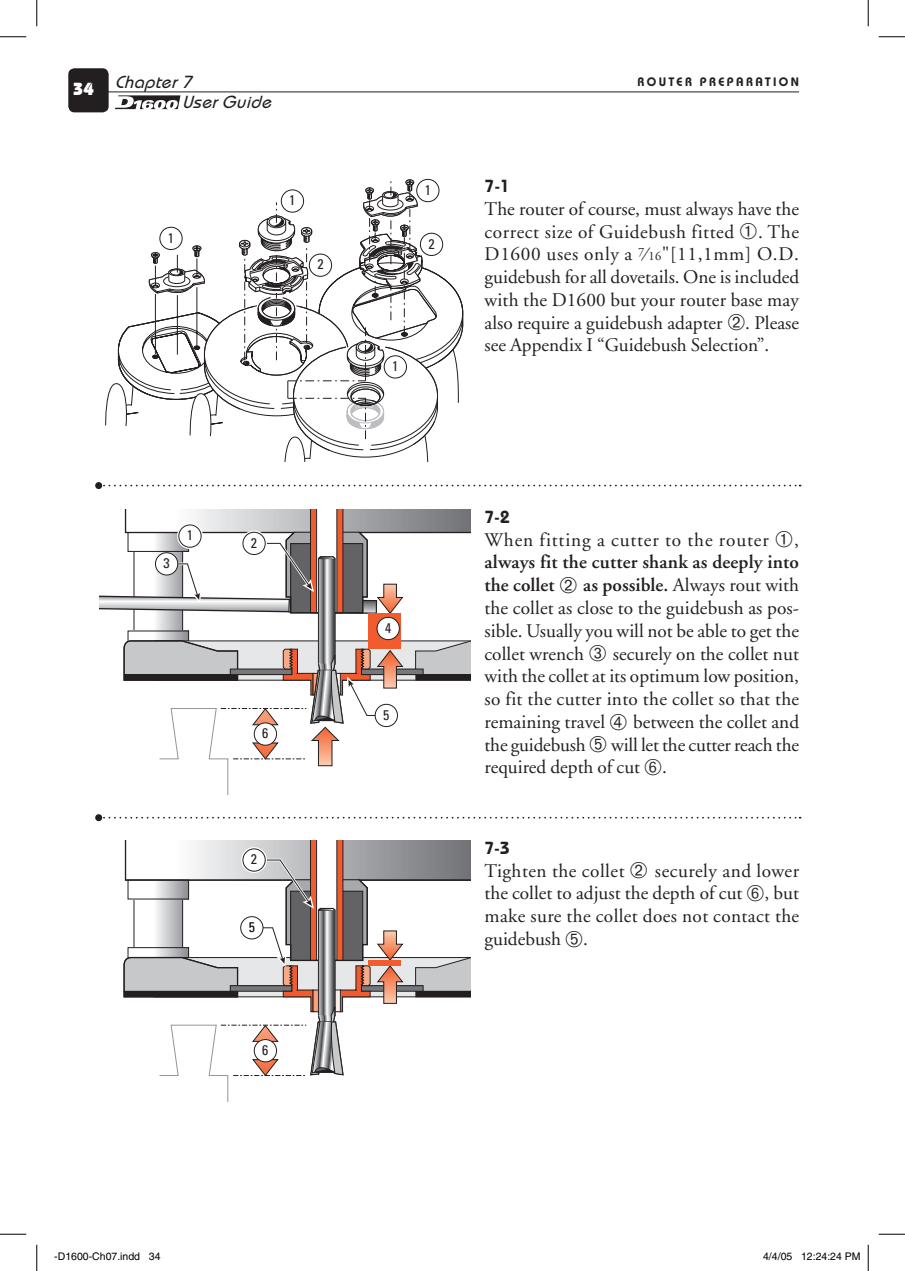
<style>
.page{position:relative;width:905px;height:1271px;background:#fff}
.page>*{position:absolute;margin:0;border:0;box-sizing:border-box;transform-origin:0 0}
.t1{font:19.25px/22.8px "Adobe Garamond";color:#231f20;text-align:justify}
.t2{font:italic 500 17.5px "Bauhaus";color:#231f20}
.t3{font:600 17.5px "Bauhaus";color:#231f20}
.t4{font:condensed 14px "Univers";color:#231f20}
.t5{font:condensed 14px "Univers";color:#000}
.t6{font:600 12.25px "Bauhaus";letter-spacing:.2em;color:#231f20}
.t7{font:10.5px "Helvetica";color:#000}
.s1{font-weight:800;font-style:normal;color:#fff}
.s2{font-size:12.42px}
.s3{font-weight:600}
</style>
<div class="page">
<svg style="left:68px;top:68px;width:41px;height:44px"></svg>
<hr style="left:102px;top:92px;width:696px;height:1px;background:#231f20">
<svg style="left:115px;top:95px;width:65px;height:14px"></svg>
<svg style="left:102px;top:485px;width:698px;height:1px"></svg>
<div style="left:95px;top:482px;width:7px;height:7px;background:#231f20;border-radius:50%"></div>
<svg style="left:102px;top:816px;width:698px;height:2px"></svg>
<div style="left:95px;top:814px;width:7px;height:7px;background:#231f20;border-radius:50%"></div>
<svg style="left:105px;top:179px;width:358px;height:282px"></svg>
<div style="left:158px;top:225px;width:26px;height:26px;border:4px solid #fff;border-radius:50%"></div>
<div style="left:160px;top:227px;width:22px;height:22px;background:#fff;border-radius:50%"></div>
<div style="left:159px;top:227px;width:23px;height:23px;border:1px solid #231f20;border-radius:50%"></div>
<div style="left:279px;top:188px;width:26px;height:26px;border:4px solid #fff;border-radius:50%"></div>
<div style="left:281px;top:190px;width:22px;height:22px;background:#fff;border-radius:50%"></div>
<div style="left:281px;top:189px;width:23px;height:24px;border:1px solid #231f20;border-radius:50%"></div>
<div style="left:415px;top:178px;width:25px;height:25px;border:4px solid #fff;border-radius:50%"></div>
<div style="left:416px;top:179px;width:23px;height:23px;background:#fff;border-radius:50%"></div>
<div style="left:416px;top:179px;width:23px;height:23px;border:1px solid #231f20;border-radius:50%"></div>
<div style="left:382px;top:354px;width:26px;height:26px;border:4px solid #fff;border-radius:50%"></div>
<div style="left:384px;top:356px;width:22px;height:22px;background:#fff;border-radius:50%"></div>
<div style="left:383px;top:355px;width:24px;height:23px;border:1px solid #231f20;border-radius:50%"></div>
<div style="left:418px;top:231px;width:26px;height:26px;border:4px solid #fff;border-radius:50%"></div>
<div style="left:420px;top:233px;width:22px;height:22px;background:#fff;border-radius:50%"></div>
<div style="left:420px;top:233px;width:23px;height:23px;border:1px solid #231f20;border-radius:50%"></div>
<div style="left:307px;top:252px;width:26px;height:26px;border:4px solid #fff;border-radius:50%"></div>
<div style="left:309px;top:254px;width:22px;height:22px;background:#fff;border-radius:50%"></div>
<div style="left:309px;top:254px;width:23px;height:23px;border:1px solid #231f20;border-radius:50%"></div>
<svg style="left:100px;top:509px;width:370px;height:285px"></svg>
<div style="left:368px;top:613px;width:33px;height:36px;background:#f15b2e"></div>
<div style="left:377px;top:617px;width:22px;height:22px;background:#fff;border-radius:50%"></div>
<div style="left:376px;top:617px;width:23px;height:23px;border:1px solid #231f20;border-radius:50%"></div>
<svg style="left:123px;top:840px;width:347px;height:261px"></svg>
<div style="left:368px;top:960px;width:33px;height:5px;background:#f15b2e"></div>
<svg style="left:0;top:36px;width:26px;height:1px"></svg>
<svg style="left:878px;top:36px;width:26px;height:1px"></svg>
<svg style="left:0;top:1233px;width:26px;height:1px"></svg>
<svg style="left:878px;top:1233px;width:26px;height:1px"></svg>
<svg style="left:36px;top:0;width:1px;height:26px"></svg>
<svg style="left:36px;top:1244px;width:1px;height:27px"></svg>
<svg style="left:867px;top:0;width:1px;height:26px"></svg>
<svg style="left:867px;top:1244px;width:1px;height:27px"></svg>
<p class="t2" style="left:73px;top:72px;width:125px"><span class="s1">3 4</span> Chapter7</p>
<p class="t2" style="left:182px;top:92px;width:95px">UserGuide</p>
<p class="t4" style="left:168px;top:229px;width:8px">1</p>
<p class="t4" style="left:289px;top:191px;width:8px">1</p>
<p class="t4" style="left:317px;top:255px;width:8px">2</p>
<p class="t4" style="left:163px;top:554px;width:8px">3</p>
<p class="t4" style="left:187px;top:526px;width:8px">1</p>
<p class="t4" style="left:251px;top:533px;width:8px">2</p>
<p class="t4" style="left:262px;top:724px;width:8px">6</p>
<p class="t4" style="left:251px;top:850px;width:8px">2</p>
<p class="t5" style="left:249px;top:918px;width:8px">5</p>
<p class="t4" style="left:262px;top:1041px;width:8px">6</p>
<p class="t4" style="left:424px;top:181px;width:8px">1</p>
<p class="t4" style="left:428px;top:235px;width:8px">2</p>
<p class="t4" style="left:392px;top:357px;width:8px">1</p>
<p class="t6" style="left:637px;top:74px;width:163px">ROUTER PREPARATION</p>
<p class="t3" style="left:484px;top:175px;width:27px">7-1</p>
<p class="t1" style="left:484px;top:198px;width:316px">The router of course, must always have the correct size of Guidebush fitted ➀. The D1600 uses only a <sup>7</sup>⁄<span class="s2">16</span>"[11,1mm] O.D. guidebush for all dovetails. One is included with the D1600 but your router base may also require a guidebush adapter ➁. Please see Appendix I “Guidebush Selection”.</p>
<p class="t4" style="left:385px;top:619px;width:8px">4</p>
<p class="t4" style="left:383px;top:705px;width:8px">5</p>
<p class="t3" style="left:484px;top:506px;width:27px">7-2</p>
<p class="t1" style="left:484px;top:529px;width:316px">When fitting a cutter to the router ➀, <span class="s3">always fit the cutter shank as deeply into the collet</span> ➁ <span class="s3">as possible.</span> Always rout with the collet as close to the guidebush as pos&shy;sible. Usually you will not be able to get the collet wrench ➂ securely on the collet nut with the collet at its optimum low position, so fit the cutter into the collet so that the remaining travel ➃ between the collet and the guidebush ➄ will let the cutter reach the required depth of cut ➅.</p>
<p class="t3" style="left:484px;top:837px;width:27px">7-3</p>
<p class="t1" style="left:484px;top:859px;width:316px">Tighten the collet ➁ securely and lower the collet to adjust the depth of cut ➅, but make sure the collet does not contact the guidebush ➄.</p>
<p class="t7" style="left:54px;top:1250px;width:108px">-D1600-Ch07.indd 34</p>
<p class="t7" style="left:763px;top:1250px;width:99px">4/4/05 12:24:24 PM</p>
</div>
